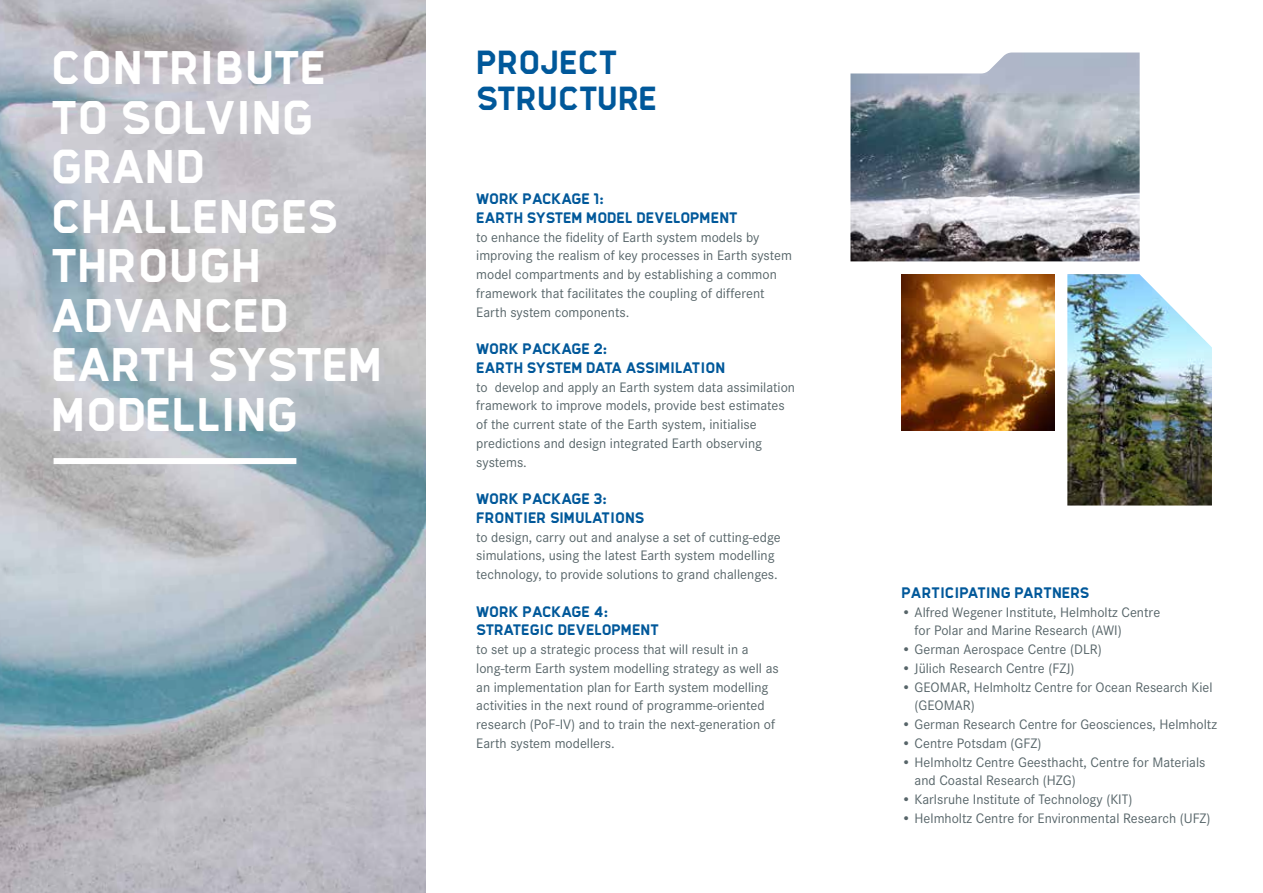
<style>
.page{position:relative;width:1263px;height:893px;background:#fff}
.page>*{position:absolute;margin:0;border:0;box-sizing:border-box;transform-origin:0 0}
.t1{font:700 46.5px/49.5px "Hermann";letter-spacing:.005em;color:#fff}
.t2{font:700 33px/36px "Hermann";color:#00589a}
.t3{font:700 15px/18.8px "Hermann";color:#00589a}
.t4{font:14.25px/18.8px "Corporate S";color:#576569}
</style>
<div class="page">
<img style="left:0;top:0;width:425px;height:893px">
<img style="left:850px;top:53px;width:290px;height:208px">
<img style="left:901px;top:274px;width:153px;height:156px">
<img style="left:1067px;top:274px;width:145px;height:231px">
<div style="left:54px;top:458px;width:242px;height:6px;background:#fff"></div>
<h1 class="t1" style="left:51px;top:43px;width:333px">CONTRIBUTE<br>TO SOLVING<br>GRAND<br>CHALLENGES<br>THROUGH<br>ADVANCED<br>EARTH SYSTEM<br>MODELLING</h1>
<h2 class="t2" style="left:476px;top:45px;width:182px">PROJECT<br>STRUCTURE</h2>
<p class="t3" style="left:476px;top:189px;width:263px">WORK PACKAGE 1:<br>EARTH SYSTEM MODEL DEVELOPMENT</p>
<p class="t4" style="left:476px;top:227px;width:317px">to enhance the fidelity of Earth system models by improving the realism of key processes in Earth system model compartments and by establishing a common framework that facilitates the coupling of different Earth system components.</p>
<p class="t3" style="left:476px;top:339px;width:250px">WORK PACKAGE 2:<br>EARTH SYSTEM DATA ASSIMILATION</p>
<p class="t4" style="left:476px;top:377px;width:320px">to develop and apply an Earth system data assimilation framework to improve models, provide best estimates of the current state of the Earth system, initialise predictions and design integrated Earth observing systems.</p>
<p class="t3" style="left:476px;top:489px;width:170px">WORK PACKAGE 3:<br>FRONTIER SIMULATIONS</p>
<p class="t4" style="left:476px;top:527px;width:306px">to design, carry out and analyse a set of cutting-edge simulations, using the latest Earth system modelling technology, to provide solutions to grand challenges.</p>
<p class="t3" style="left:476px;top:602px;width:184px">WORK PACKAGE 4:<br>STRATEGIC DEVELOPMENT</p>
<p class="t4" style="left:476px;top:640px;width:304px">to set up a strategic process that will result in a long-term Earth system modelling strategy as well as an implementation plan for Earth system modelling activities in the next round of programme-oriented research (PoF-IV) and to train the next-generation of Earth system modellers.</p>
<p class="t3" style="left:901px;top:583px;width:190px">PARTICIPATING PARTNERS</p>
<p class="t4" style="left:914px;top:602px;width:247px;text-indent:-13px">• Alfred Wegener Institute, Helmholtz Centre for Polar and Marine Research (AWI)</p>
<p class="t4" style="left:901px;top:640px;width:202px">• German Aerospace Centre (DLR)</p>
<p class="t4" style="left:901px;top:659px;width:174px">• Jülich Research Centre (FZJ)</p>
<p class="t4" style="left:914px;top:677px;width:299px;text-indent:-13px">• GEOMAR, Helmholtz Centre for Ocean Research Kiel (GEOMAR)</p>
<p class="t4" style="left:901px;top:715px;width:317px">• German Research Centre for Geosciences, Helmholtz</p>
<p class="t4" style="left:901px;top:734px;width:141px">• Centre Potsdam (GFZ)</p>
<p class="t4" style="left:914px;top:753px;width:292px;text-indent:-13px">• Helmholtz Centre Geesthacht, Centre for Materials and Coastal Research (HZG)</p>
<p class="t4" style="left:901px;top:790px;width:232px">• Karlsruhe Institute of Technology (KIT)</p>
<p class="t4" style="left:901px;top:809px;width:311px">• Helmholtz Centre for Environmental Research (UFZ)</p>
</div>
